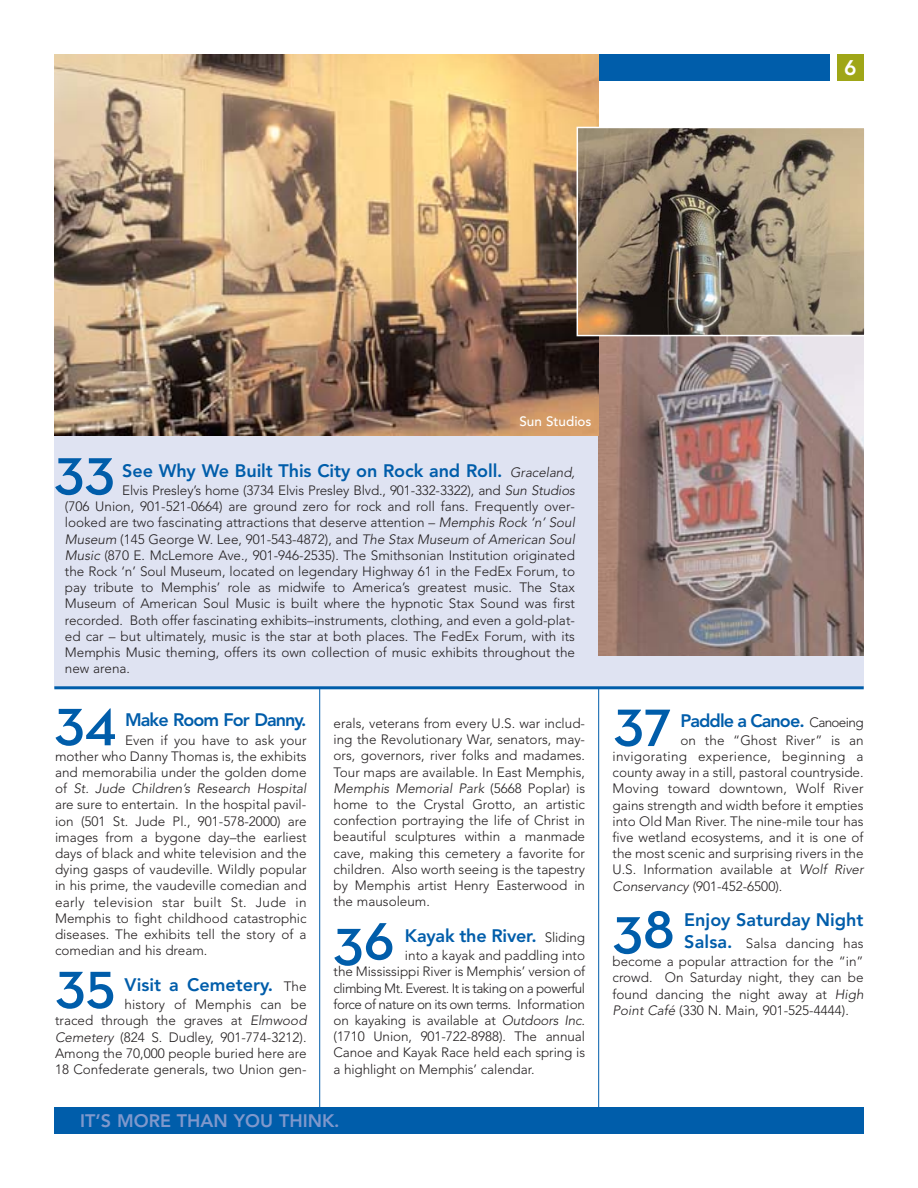
<style>
.page{position:relative;width:918px;height:1188px;background:#fff}
.page>*{position:absolute;margin:0;border:0;box-sizing:border-box;transform-origin:0 0}
.t1{font:600 60px "Neutra Text";color:#005daa}
.t2{font:800 21px "Avenir";color:#fff}
.t3{font:800 18px "Avenir";letter-spacing:-.005em;color:#005daa}
.t4{font:800 18px "Avenir";letter-spacing:-.055em;color:#005daa}
.t5{font:800 18px "Avenir";color:#7f98cc}
.t6{font:300 13.5px/16.2px "Avenir";color:#231f20}
.t7{font:500 13.5px "Avenir";color:#fff}
.s1{font-weight:300;font-size:13.5px;color:#231f20}
.s2{font-weight:800;font-size:18px;color:#005daa}
</style>
<div class="page">
<div style="left:54px;top:234px;width:810px;height:454px;background:#dfe3f2"></div>
<div style="left:837px;top:54px;width:27px;height:27px;background:#9fa617"></div>
<div style="left:54px;top:54px;width:776px;height:27px;background:#005daa"></div>
<hr style="left:598px;top:688px;width:1px;height:423px;background:#005daa">
<div style="left:54px;top:1107px;width:810px;height:27px;background:#005daa"></div>
<hr style="left:319px;top:688px;width:1px;height:424px;background:#005daa">
<img style="left:599px;top:336px;width:265px;height:319px">
<hr style="left:54px;top:686px;width:810px;height:3px;background:#005daa">
<img style="left:54px;top:54px;width:545px;height:382px">
<img style="left:580px;top:130px;width:283px;height:203px">
<div style="left:577px;top:127px;width:289px;height:209px;border:2px solid #fff"></div>
<p class="t2" style="left:844px;top:59px;width:14px">6</p>
<p class="t7" style="left:519px;top:416px;width:74px">Sun Studios</p>
<p class="t1" style="left:54px;top:446px;width:62px">33</p>
<p class="t3" style="left:122px;top:463px;width:456px">See Why We Built This City on Rock and Roll. <span class="s1">Graceland,</span></p>
<p class="t6" style="left:65px;top:483px;width:514px;text-indent:57px">Elvis Presley’s home (3734 Elvis Presley Blvd., 901-332-3322), and Sun Studios (706 Union, 901-521-0664) are ground zero for rock and roll fans. Frequently over&shy;looked are two fascinating attractions that deserve attention – Memphis Rock ‘n’ Soul Museum (145 George W. Lee, 901-543-4872), and The Stax Museum of American Soul Music (870 E. McLemore Ave., 901-946-2535). The Smithsonian Institution originated the Rock ‘n’ Soul Museum, located on legendary Highway 61 in the FedEx Forum, to pay tribute to Memphis’ role as midwife to America’s greatest music. The Stax Museum of American Soul Music is built where the hypnotic Stax Sound was first recorded. Both offer fascinating exhibits–instruments, clothing, and even a gold-plat&shy;ed car – but ultimately, music is the star at both places. The FedEx Forum, with its Memphis Music theming, offers its own collection of music exhibits throughout the new arena.</p>
<p class="t1" style="left:54px;top:696px;width:64px">34</p>
<p class="t4" style="left:125px;top:713px;width:183px">Make Room For Danny.</p>
<p class="t6" style="left:55px;top:733px;width:255px;text-indent:70px">Even if you have to ask your mother who Danny Thomas is, the exhibits and memorabilia under the golden dome of St. Jude Children’s Research Hospital are sure to entertain. In the hospital pavil&shy;ion (501 St. Jude Pl., 901-578-2000) are images from a bygone day–the earliest days of black and white television and the dying gasps of vaudeville. Wildly popular in his prime, the vaudeville comedian and early television star built St. Jude in Memphis to fight childhood catastrophic diseases. The exhibits tell the story of a comedian and his dream.</p>
<p class="t3" style="left:125px;top:977px;width:184px">Visit a Cemetery. <span class="s1">The</span></p>
<p class="t6" style="left:55px;top:998px;width:255px;text-indent:69px">history of Memphis can be traced through the graves at Elmwood Cemetery (824 S. Dudley, 901-774-3212).<br>Among the 70,000 people buried here are 18 Confederate generals, two Union gen-</p>
<p class="t1" style="left:55px;top:959px;width:62px">35</p>
<p class="t6" style="left:334px;top:716px;width:253px;text-align:justify">erals, veterans from every U.S. war includ&shy;ing the Revolutionary War, senators, may&shy;ors, governors, river folks and madames.<br>Tour maps are available. In East Memphis, Memphis Memorial Park (5668 Poplar) is home to the Crystal Grotto, an artistic confection portraying the life of Christ in beautiful sculptures within a manmade cave, making this cemetery a favorite for children. Also worth seeing is the tapestry by Memphis artist Henry Easterwood in the mausoleum.</p>
<p class="t3" style="left:405px;top:928px;width:182px">Kayak the River. <span class="s1">Sliding</span></p>
<p class="t6" style="left:334px;top:949px;width:255px;text-indent:71px">into a kayak and paddling into the Mississippi River is Memphis’ version of climbing Mt. Everest. It is taking on a powerful force of nature on its own terms. Information on kayaking is available at Outdoors Inc. (1710 Union, 901-722-8988). The annual Canoe and Kayak Race held each spring is a highlight on Memphis’ calendar.</p>
<p class="t1" style="left:333px;top:916px;width:63px">36</p>
<p class="t5" style="left:80px;top:1113px;width:261px">IT’S MORE THAN YOU THINK.</p>
<p class="t1" style="left:613px;top:697px;width:60px">37</p>
<p class="t4" style="left:681px;top:713px;width:185px">Paddle a Canoe. <span class="s1">Canoeing</span></p>
<p class="t6" style="left:613px;top:733px;width:254px;text-indent:68px">on the “Ghost River” is an invigorating experience, beginning a county away in a still, pastoral countryside.<br>Moving toward downtown, Wolf River gains strength and width before it empties into Old Man River. The nine-mile tour has five wetland ecosystems, and it is one of the most scenic and surprising rivers in the U.S. Information available at Wolf River Conservancy (901-452-6500).</p>
<p class="t3" style="left:684px;top:913px;width:181px">Enjoy Saturday Night</p>
<p class="t6" style="left:613px;top:935px;width:253px;line-height:18.1px;text-align:right"><span class="s2">Salsa.</span> Salsa dancing has<br>become a popular attraction for the “in”</p>
<p class="t6" style="left:613px;top:971px;width:254px">crowd. On Saturday night, they can be found dancing the night away at High<br>Point Café (330 N. Main, 901-525-4444).</p>
<p class="t1" style="left:613px;top:905px;width:64px">38</p>
</div>
